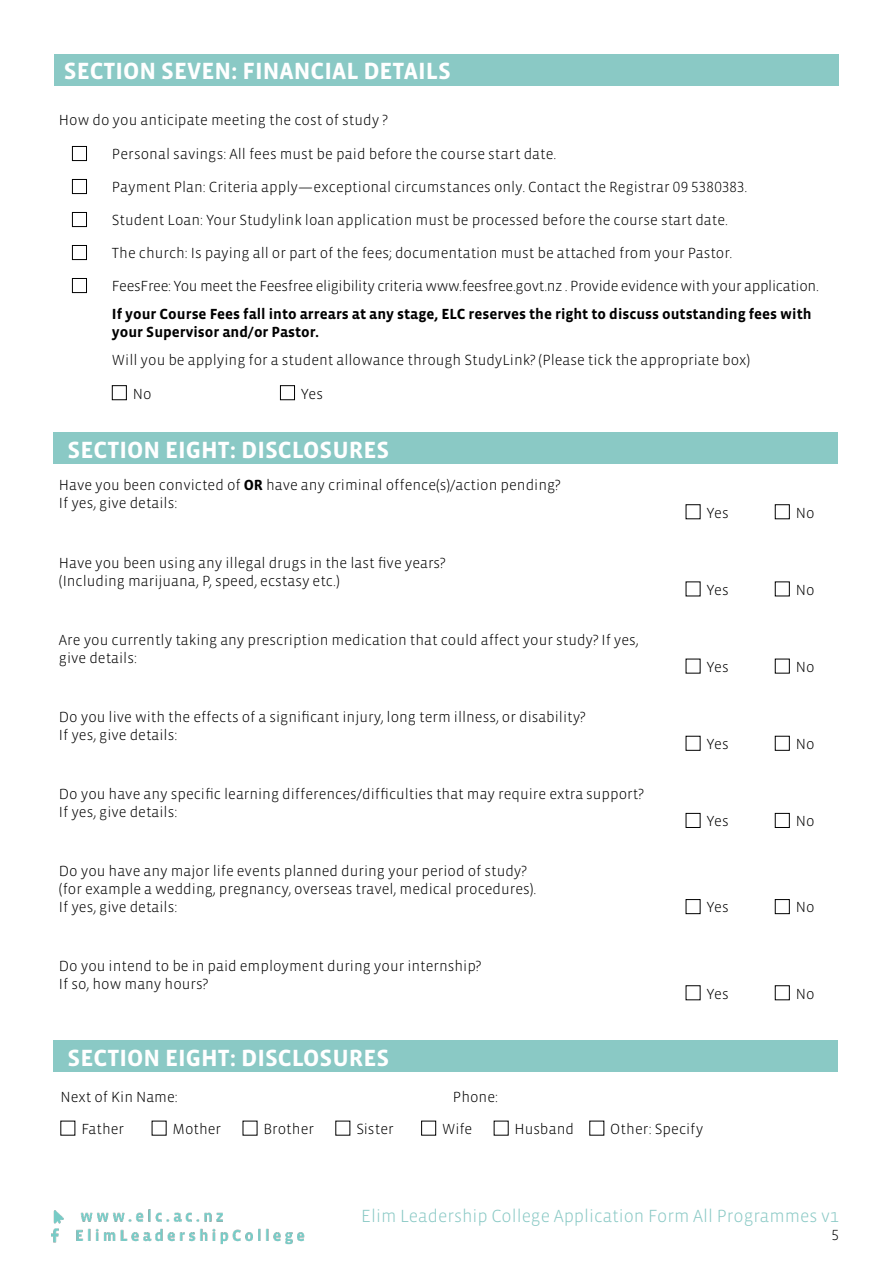
<style>
.page{position:relative;width:893px;height:1263px;background:#fff}
.page>*{position:absolute;margin:0;border:0;box-sizing:border-box;transform-origin:0 0}
.t1{font:700 24px "Vista Sans";color:#fff}
.t2{font:300 18px "Vista Sans";color:#8ac9c5}
.t3{font:300 15px/18px "Vista Sans";color:#000}
.t4{font:700 15px/18px "Vista Sans";color:#000}
.t5{font:300 15px "Vista Sans";letter-spacing:-.02em;color:#000}
.t6{font:300 15px "Vista Sans Alt";color:#000}
.s1{font-family:"Vista Sans Alt"}
.s2{font-weight:700}
</style>
<div class="page">
<img style="left:53px;top:1228px;width:252px;height:17px">
<img style="left:51px;top:1209px;width:172px;height:31px">
<div style="left:54px;top:54px;width:785px;height:32px;background:#8ac9c5"></div>
<div style="left:53px;top:433px;width:785px;height:31px;background:#8ac9c5"></div>
<div style="left:53px;top:1040px;width:785px;height:32px;background:#8ac9c5"></div>
<div style="left:72px;top:146px;width:15px;height:15px;border:1px solid #000"></div>
<div style="left:72px;top:179px;width:15px;height:15px;border:1px solid #000"></div>
<div style="left:72px;top:212px;width:15px;height:15px;border:1px solid #000"></div>
<div style="left:72px;top:245px;width:15px;height:15px;border:1px solid #000"></div>
<div style="left:72px;top:278px;width:15px;height:15px;border:1px solid #000"></div>
<div style="left:112px;top:385px;width:15px;height:15px;border:1px solid #000"></div>
<div style="left:280px;top:385px;width:15px;height:15px;border:1px solid #000"></div>
<div style="left:686px;top:504px;width:14px;height:15px;border:1px solid #000"></div>
<div style="left:775px;top:504px;width:15px;height:15px;border:1px solid #000"></div>
<div style="left:775px;top:581px;width:15px;height:15px;border:1px solid #000"></div>
<div style="left:775px;top:659px;width:15px;height:14px;border:1px solid #000"></div>
<div style="left:686px;top:736px;width:14px;height:15px;border:1px solid #000"></div>
<div style="left:775px;top:736px;width:15px;height:15px;border:1px solid #000"></div>
<div style="left:686px;top:813px;width:14px;height:15px;border:1px solid #000"></div>
<div style="left:775px;top:813px;width:15px;height:15px;border:1px solid #000"></div>
<div style="left:686px;top:899px;width:14px;height:15px;border:1px solid #000"></div>
<div style="left:775px;top:899px;width:15px;height:15px;border:1px solid #000"></div>
<div style="left:775px;top:985px;width:15px;height:15px;border:1px solid #000"></div>
<div style="left:421px;top:1121px;width:15px;height:14px;border:1px solid #000"></div>
<p class="t1" style="left:64px;top:59px;width:389px">SECTION SEVEN: FINANCIAL DETAILS</p>
<p class="t3" style="left:59px;top:111px;width:330px">How do you anticipate meeting the cost of study ?</p>
<p class="t3" style="left:112px;top:145px;width:446px">Personal savings: All fees must be paid before the course start date.</p>
<p class="t3" style="left:112px;top:178px;width:637px">Payment Plan: Criteria apply—exceptional circumstances only. Contact the Registrar <span class="s1">09 5380383</span>.</p>
<p class="t3" style="left:112px;top:211px;width:618px">Student Loan: Your Studylink loan application must be processed before the course start date.</p>
<p class="t3" style="left:112px;top:244px;width:622px">The church: Is paying all or part of the fees; documentation must be attached from your Pastor.</p>
<p class="t5" style="left:112px;top:278px;width:708px">FeesFree: You meet the Feesfree eligibility criteria www.feesfree.govt.nz . Provide evidence with your application.</p>
<p class="t4" style="left:112px;top:305px;width:701px">If your Course Fees fall into arrears at any stage, ELC reserves the right to discuss outstanding fees with your Supervisor and/or Pastor.</p>
<p class="t3" style="left:112px;top:352px;width:640px">Will you be applying for a student allowance through StudyLink? (Please tick the appropriate box)</p>
<p class="t3" style="left:133px;top:385px;width:20px">No</p>
<p class="t3" style="left:301px;top:385px;width:24px">Yes</p>
<p class="t1" style="left:68px;top:438px;width:323px">SECTION EIGHT: DISCLOSURES</p>
<p class="t3" style="left:59px;top:477px;width:503px">Have you been convicted of <span class="s2">OR</span> have any criminal offence(s)/action pending?</p>
<p class="t3" style="left:59px;top:495px;width:120px">If yes, give details:</p>
<p class="t3" style="left:59px;top:554px;width:388px">Have you been using any illegal drugs in the last five years?</p>
<p class="t3" style="left:59px;top:572px;width:282px">(Including marijuana, P, speed, ecstasy etc.)</p>
<p class="t3" style="left:59px;top:631px;width:581px">Are you currently taking any prescription medication that could affect your study? If yes, give details:</p>
<p class="t3" style="left:59px;top:708px;width:528px">Do you live with the effects of a significant injury, long term illness, or disability?</p>
<p class="t3" style="left:59px;top:726px;width:120px">If yes, give details:</p>
<p class="t3" style="left:59px;top:785px;width:586px">Do you have any specific learning differences/difficulties that may require extra support?</p>
<p class="t3" style="left:59px;top:803px;width:120px">If yes, give details:</p>
<p class="t3" style="left:707px;top:504px;width:24px">Yes</p>
<p class="t3" style="left:796px;top:504px;width:20px">No</p>
<p class="t3" style="left:707px;top:581px;width:24px">Yes</p>
<p class="t3" style="left:796px;top:581px;width:20px">No</p>
<p class="t3" style="left:707px;top:658px;width:24px">Yes</p>
<p class="t3" style="left:796px;top:658px;width:20px">No</p>
<p class="t3" style="left:707px;top:735px;width:24px">Yes</p>
<p class="t3" style="left:796px;top:735px;width:20px">No</p>
<p class="t3" style="left:707px;top:812px;width:24px">Yes</p>
<p class="t3" style="left:796px;top:812px;width:20px">No</p>
<p class="t3" style="left:59px;top:862px;width:469px">Do you have any major life events planned during your period of study?</p>
<p class="t3" style="left:59px;top:880px;width:479px">(for example a wedding, pregnancy, overseas travel, medical procedures).</p>
<p class="t3" style="left:59px;top:898px;width:120px">If yes, give details:</p>
<p class="t3" style="left:707px;top:899px;width:24px">Yes</p>
<p class="t3" style="left:796px;top:899px;width:20px">No</p>
<p class="t3" style="left:59px;top:958px;width:424px">Do you intend to be in paid employment during your internship?</p>
<p class="t3" style="left:59px;top:976px;width:151px">If so, how many hours?</p>
<p class="t1" style="left:68px;top:1045px;width:323px">SECTION EIGHT: DISCLOSURES</p>
<p class="t3" style="left:707px;top:985px;width:24px">Yes</p>
<p class="t3" style="left:796px;top:985px;width:20px">No</p>
<p class="t3" style="left:60px;top:1088px;width:119px">Next of Kin Name:</p>
<p class="t3" style="left:453px;top:1088px;width:47px">Phone:</p>
<p class="t3" style="left:81px;top:1120px;width:44px">Father</p>
<p class="t3" style="left:173px;top:1120px;width:50px">Mother</p>
<p class="t3" style="left:264px;top:1120px;width:52px">Brother</p>
<p class="t3" style="left:356px;top:1120px;width:39px">Sister</p>
<p class="t3" style="left:442px;top:1120px;width:32px">Wife</p>
<p class="t3" style="left:515px;top:1120px;width:61px">Husband</p>
<p class="t3" style="left:610px;top:1120px;width:95px">Other: Specify</p>
<p class="t2" style="left:361px;top:1207px;width:479px">Elim Leadership College Application Form All Programmes v1</p>
<p class="t6" style="left:831px;top:1227px;width:9px">5</p>
</div>
